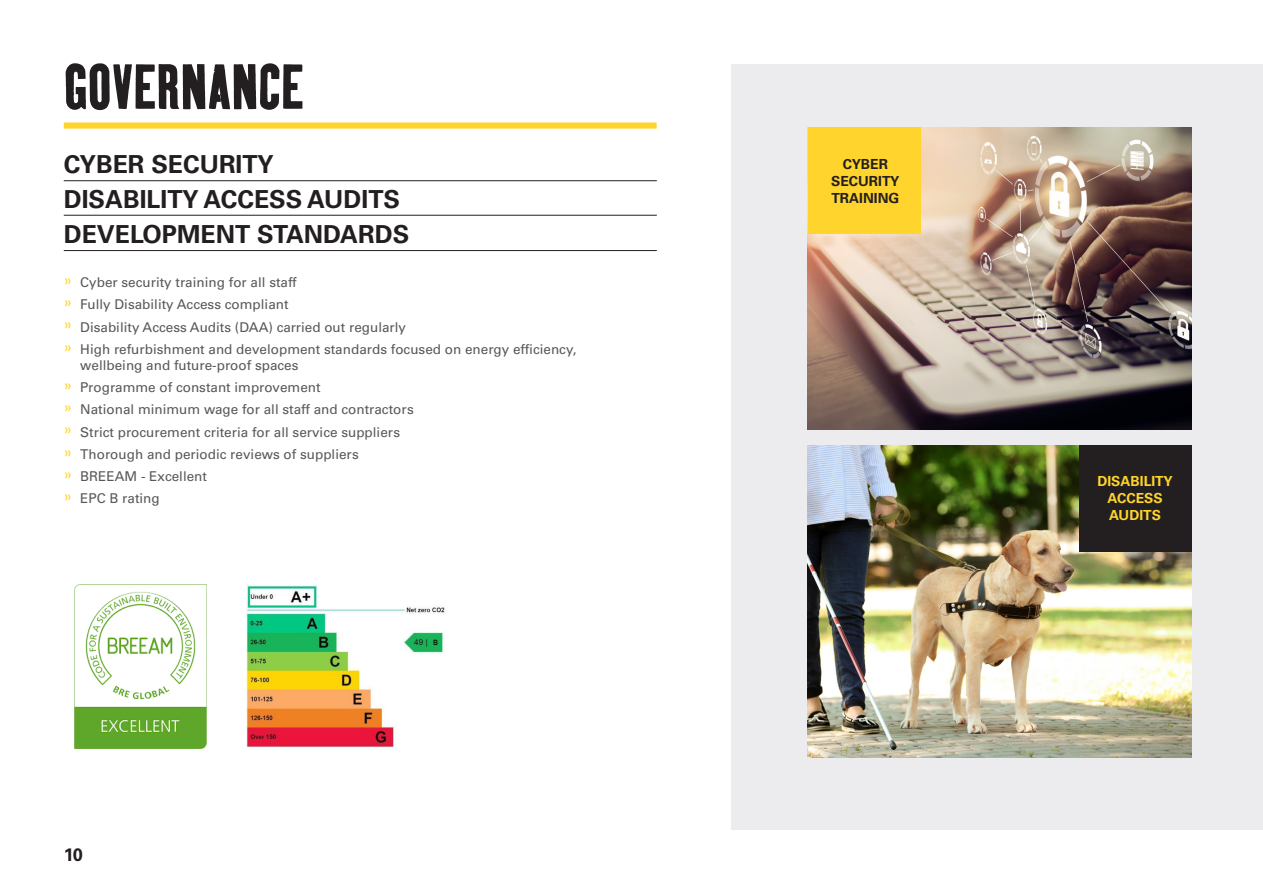
<style>
.page{position:relative;width:1263px;height:893px;background:#fff}
.page>*{position:absolute;margin:0;border:0;box-sizing:border-box;transform-origin:0 0}
.t1{font:61.5px "Kipp No 1";color:#231f20}
.t2{font:700 24.9px/35px "Univers LT Std";color:#231f20}
.t3{font:700 18px "Univers LT Std";color:#231f20}
.t4{font:700 13.95px/17.1px "Univers LT Std";color:#ffd42c;text-align:center}
.t5{font:700 13.95px/17.1px "Univers LT Std";color:#231f20;text-align:center}
.t6{font:13.5px/22.2px "Univers LT Std";color:#57585a}
</style>
<div class="page">
<div style="left:731px;top:64px;width:532px;height:765px;background:#ececee"></div>
<hr style="left:64px;top:180px;width:593px;height:1px;background:#231f20">
<hr style="left:64px;top:215px;width:593px;height:1px;background:#231f20">
<hr style="left:64px;top:250px;width:593px;height:1px;background:#231f20">
<div style="left:64px;top:122px;width:593px;height:7px;background:#ffd42c"></div>
<img style="left:808px;top:445px;width:383px;height:312px">
<img style="left:808px;top:128px;width:383px;height:301px">
<div style="left:808px;top:127px;width:113px;height:107px;background:#ffd42c"></div>
<div style="left:1079px;top:445px;width:113px;height:107px;background:#231f20"></div>
<img style="left:246px;top:584px;width:199px;height:164px">
<img style="left:75px;top:584px;width:131px;height:164px">
<h1 class="t1" style="left:64px;top:49px;width:242px">GOVERNANCE</h1>
<h2 class="t2" style="left:64px;top:147px;width:347px">CYBER SECURITY<br>DISABILITY ACCESS AUDITS<br>DEVELOPMENT STANDARDS</h2>
<p class="t6" style="left:64px;top:271px;width:514px"><sup>»</sup> Cyber security training for all staff<br><sup>»</sup> Fully Disability Access compliant<br><sup>»</sup> Disability Access Audits (DAA) carried out regularly<br><sup>»</sup> High refurbishment and development standards focused on energy efficiency,</p>
<p class="t6" style="left:64px;top:354px;width:351px;text-indent:16px">wellbeing and future-proof spaces<br><sup>»</sup> Programme of constant improvement<br><sup>»</sup> National minimum wage for all staff and contractors <sup>»</sup> Strict procurement criteria for all service suppliers<br><sup>»</sup> Thorough and periodic reviews of suppliers<br><sup>»</sup> BREEAM - Excellent<br><sup>»</sup> EPC B rating</p>
<h3 class="t3" style="left:64px;top:844px;width:20px">10</h3>
<p class="t5" style="left:831px;top:156px;width:70px">CYBER<br>SECURITY<br>TRAINING</p>
<p class="t4" style="left:1097px;top:472px;width:77px">DISABILITY<br>ACCESS<br>AUDITS</p>
</div>
